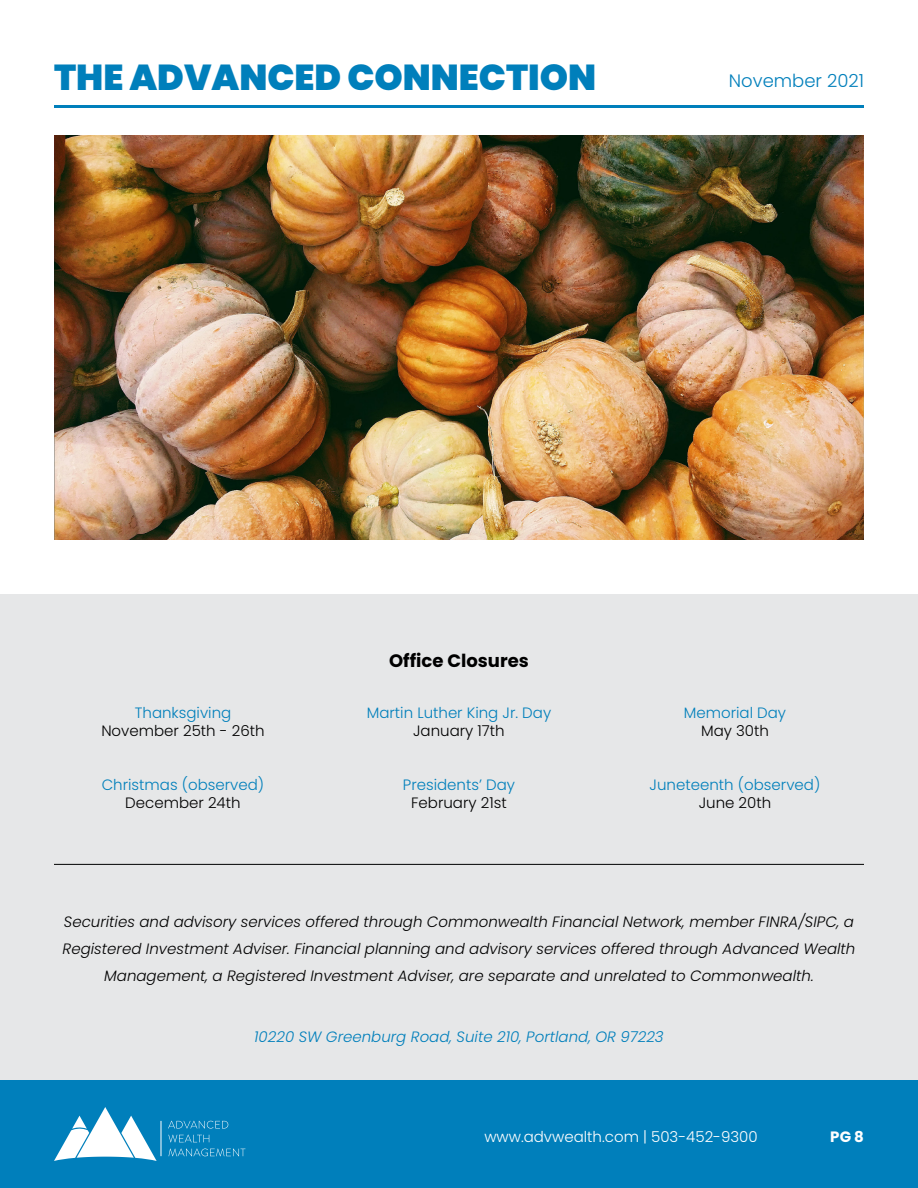
<style>
.page{position:relative;width:918px;height:1188px;background:#fff}
.page>*{position:absolute;margin:0;border:0;box-sizing:border-box;transform-origin:0 0}
.t1{font:900 36px "Poppins";color:#007fbb}
.t2{font:700 18px "Poppins";color:#000}
.t3{font:300 18px "Poppins";color:#007fbb}
.t4{font:italic 300 15px/27px "Poppins";color:#000;text-align:center}
.t5{font:300 15px "Poppins";color:#007fbb}
.t6{font:300 15px "Poppins";color:#000}
.t7{font:italic 300 15px "Poppins";color:#007fbb}
.t8{font:300 15px "Poppins";color:#fff}
.t9{font:700 15px "Poppins";color:#fff}
</style>
<div class="page">
<div style="left:0;top:1080px;width:918px;height:108px;background:#007fbb"></div>
<div style="left:0;top:594px;width:918px;height:486px;background:#e6e7e8"></div>
<img style="left:54px;top:135px;width:810px;height:405px">
<hr style="left:54px;top:864px;width:810px;height:1px;background:#000">
<hr style="left:54px;top:105px;width:810px;height:3px;background:#007fbb">
<svg style="left:54px;top:1107px;width:103px;height:54px"></svg>
<svg style="left:168px;top:1121px;width:60px;height:8px"></svg>
<svg style="left:168px;top:1135px;width:41px;height:7px"></svg>
<svg style="left:169px;top:1148px;width:76px;height:8px"></svg>
<hr style="left:161px;top:1121px;width:1px;height:35px;background:#fff">
<h1 class="t1" style="left:54px;top:57px;width:544px">THE ADVANCED CONNECTION</h1>
<p class="t3" style="left:729px;top:71px;width:137px">November 2021</p>
<p class="t5" style="left:135px;top:704px;width:98px">Thanksgiving</p>
<p class="t6" style="left:101px;top:722px;width:165px">November 25th - 26th</p>
<p class="t5" style="left:102px;top:776px;width:164px">Christmas (observed)</p>
<p class="t6" style="left:125px;top:794px;width:117px">December 24th</p>
<p class="t2" style="left:389px;top:650px;width:141px">Office Closures</p>
<p class="t5" style="left:367px;top:704px;width:186px">Martin Luther King Jr. Day</p>
<p class="t6" style="left:413px;top:722px;width:93px">January 17th</p>
<p class="t5" style="left:403px;top:776px;width:114px">Presidents’ Day</p>
<p class="t6" style="left:411px;top:794px;width:97px">February 21st</p>
<p class="t5" style="left:684px;top:704px;width:104px">Memorial Day</p>
<p class="t6" style="left:701px;top:722px;width:69px">May 30th</p>
<p class="t5" style="left:650px;top:776px;width:172px">Juneteenth (observed)</p>
<p class="t6" style="left:699px;top:794px;width:74px">June 20th</p>
<p class="t4" style="left:63px;top:908px;width:794px">Securities and advisory services offered through Commonwealth Financial Network, member FINRA/SIPC, a<br>Registered Investment Adviser. Financial planning and advisory services offered through Advanced Wealth<br>Management, a Registered Investment Adviser, are separate and unrelated to Commonwealth.</p>
<p class="t7" style="left:254px;top:1028px;width:411px">10220 SW Greenburg Road, Suite 210, Portland, OR 97223</p>
<p class="t8" style="left:484px;top:1128px;width:275px">www.advwealth.com | 503-452-9300</p>
<p class="t9" style="left:830px;top:1128px;width:35px">PG 8</p>
</div>
